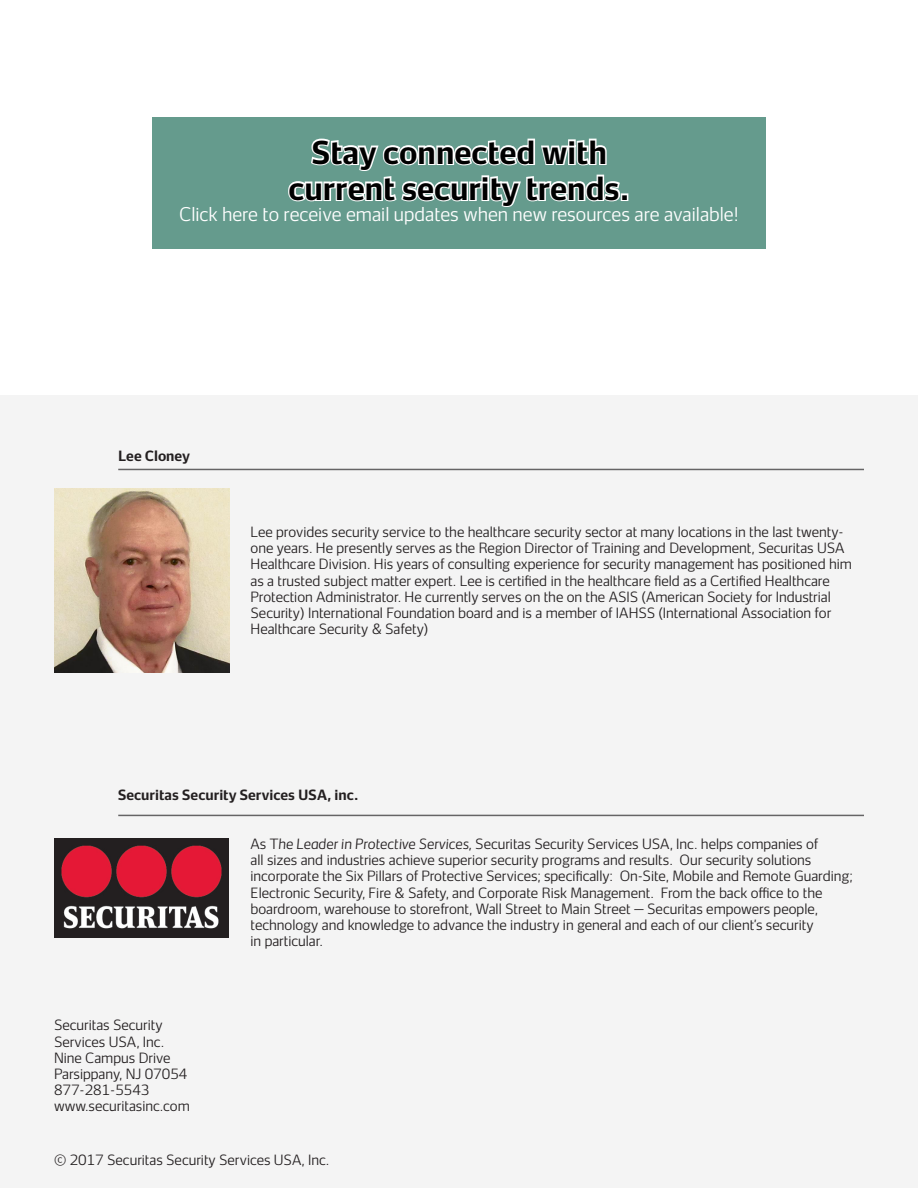
<style>
.page{position:relative;width:918px;height:1188px;background:#fff}
.page>*{position:absolute;margin:0;border:0;box-sizing:border-box;transform-origin:0 0}
.Paragraph{font:700 30px "Securitas Sans";color:#000}
.Paragraph-2{font:300 18px "Securitas Sans";color:#fff}
.Paragraph-3{font:300 13.5px/16.2px "Securitas Sans";color:#231f20}
.Paragraph-4{font:700 13.5px "Securitas Sans";color:#231f20}
.s1{font-style:italic}
</style>
<div class="page">
<div style="left:0;top:395px;width:918px;height:793px;background:#f4f4f4"></div>
<img style="left:54px;top:488px;width:176px;height:184px">
<hr style="left:118px;top:469px;width:746px;height:1px;background:#656465">
<img style="left:55px;top:838px;width:174px;height:99px">
<hr style="left:118px;top:815px;width:746px;height:1px;background:#656465">
<div style="left:152px;top:117px;width:614px;height:131px;background:#659b8d"></div>
<svg style="left:288px;top:138px;width:333px;height:69px"></svg>
<div style="left:621px;top:193px;width:7px;height:8px;border:3px solid #fff"></div>
<p class="Paragraph" style="left:311px;top:126px;width:297px">Stay connected with</p>
<p class="Paragraph" style="left:289px;top:162px;width:342px">current security trends.</p>
<p class="Paragraph-2" style="left:179px;top:199px;width:561px">Click here to receive email updates when new resources are available!</p>
<p class="Paragraph-4" style="left:118px;top:444px;width:73px">Lee Cloney</p>
<p class="Paragraph-3" style="left:251px;top:522px;width:603px">Lee provides security service to the healthcare security sector at many locations in the last twenty&shy;one years. He presently serves as the Region Director of Training and Development, Securitas USA Healthcare Division. His years of consulting experience for security management has positioned him as a trusted subject matter expert. Lee is certified in the healthcare field as a Certified Healthcare Protection Administrator. He currently serves on the on the ASIS (American Society for Industrial Security) International Foundation board and is a member of IAHSS (International Association for Healthcare Security &amp; Safety)</p>
<p class="Paragraph-4" style="left:118px;top:783px;width:242px">Securitas Security Services USA, inc.</p>
<p class="Paragraph-3" style="left:54px;top:1016px;width:110px">Securitas Security</p>
<p class="Paragraph-3" style="left:54px;top:1032px;width:112px">Services USA, Inc.</p>
<p class="Paragraph-3" style="left:54px;top:1048px;width:118px">Nine Campus Drive</p>
<p class="Paragraph-3" style="left:54px;top:1064px;width:135px">Parsippany, NJ 07054</p>
<p class="Paragraph-3" style="left:54px;top:1080px;width:97px">877-281-5543</p>
<p class="Paragraph-3" style="left:54px;top:1097px;width:137px">www.securitasinc.com</p>
<p class="Paragraph-3" style="left:251px;top:834px;width:603px">As T<span class="s1">he Leader in Protective Services,</span> Securitas Security Services USA, Inc. helps companies of<br>all sizes and industries achieve superior security programs and results. Our security solutions incorporate the Six Pillars of Protective Services; specifically: On-Site, Mobile and Remote Guarding; Electronic Security, Fire &amp; Safety, and Corporate Risk Management. From the back office to the boardroom, warehouse to storefront, Wall Street to Main Street — Securitas empowers people, technology and knowledge to advance the industry in general and each of our client’s security<br>in particular.</p>
<p class="Paragraph-3" style="left:54px;top:1151px;width:277px">© 2017 Securitas Security Services USA, Inc.</p>
</div>
